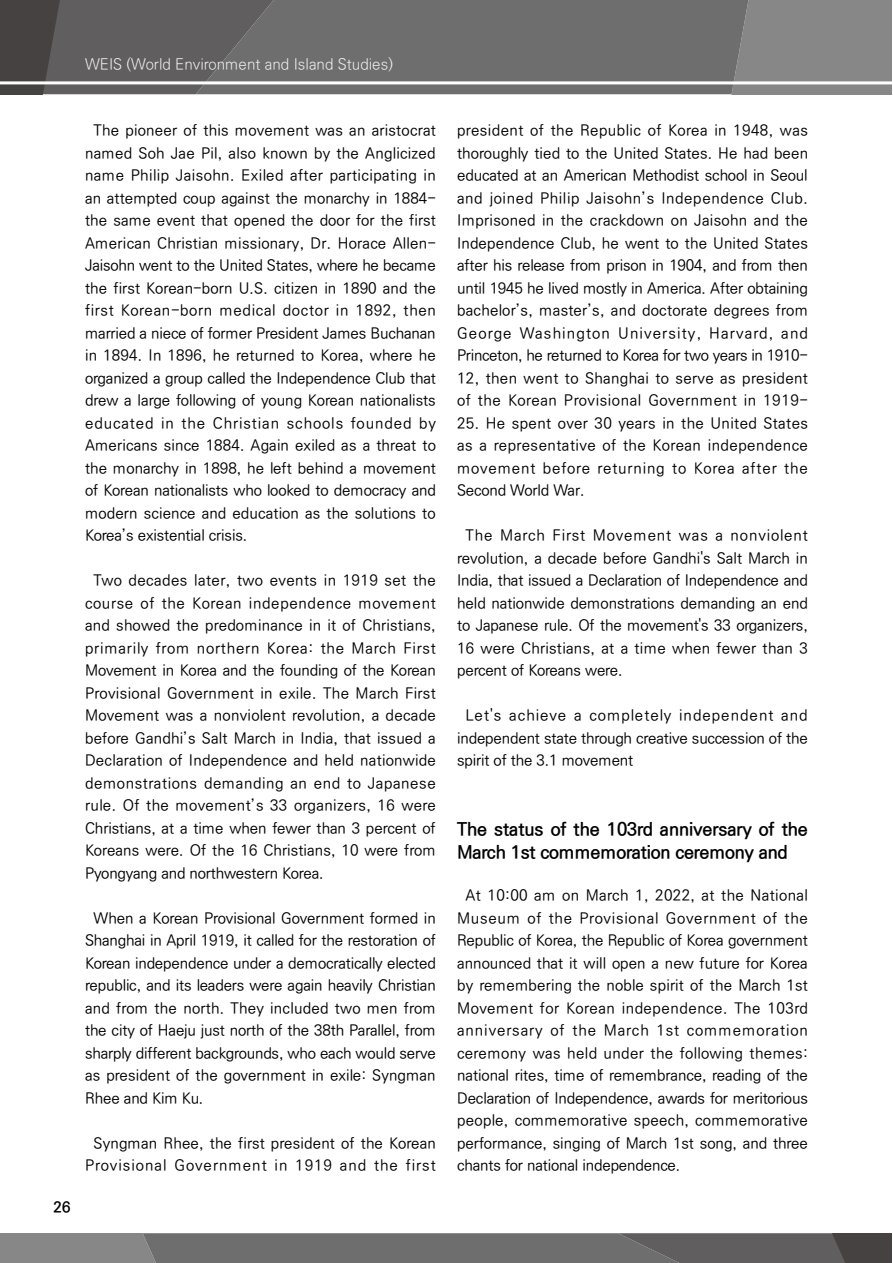
<style>
.page{position:relative;width:893px;height:1263px;background:#fff}
.page>*{position:absolute;margin:0;border:0;box-sizing:border-box;transform-origin:0 0}
.t1{font:700 18px/22.5px "Ko Pub Dotum";letter-spacing:-.01em;color:#000}
.t2{font:500 15px/22.5px "Ko Pub Dotum";letter-spacing:.005em;color:#000;text-align:justify}
.t3{font:500 15px/22.5px "Ko Pub Dotum";letter-spacing:.025em;color:#000;text-align:center}
.t4{font:300 15px "Ko Pub Dotum";color:#efefef}
.t5{font:700 15px "Ko Pub Dotum";color:#000}
</style>
<div class="page">
<div style="left:748px;top:0;width:144px;height:94px;background:#878787"></div>
<div style="left:274px;top:0;width:474px;height:94px;background:#6f6e6e"></div>
<svg style="left:0;top:0;width:274px;height:94px;background:#5d5b5b"></svg>
<hr style="left:0;top:81px;width:893px;height:3px;background:#fff">
<svg style="left:0;top:1233px;width:892px;height:30px;background:#6e6d6d"></svg>
<p class="t4" style="left:85px;top:57px;width:309px">WEIS (World Environment and Island Studies)</p>
<p class="t5" style="left:54px;top:1199px;width:18px">26</p>
<p class="t2" style="left:85px;top:120px;width:352px;text-indent:9px">The pioneer of this movement was an aristocrat named Soh Jae Pil, also known by the Anglicized name Philip Jaisohn. Exiled after participating in an attempted coup against the monarchy in 1884- the same event that opened the door for the first American Christian missionary, Dr. Horace Allen-Jaisohn went to the United States, where he became the first Korean-born U.S. citizen in 1890 and the first Korean-born medical doctor in 1892, then married a niece of former President James Buchanan in 1894. In 1896, he returned to Korea, where he organized a group called the Independence Club that drew a large following of young Korean nationalists educated in the Christian schools founded by Americans since 1884. Again exiled as a threat to the monarchy in 1898, he left behind a movement of Korean nationalists who looked to democracy and modern science and education as the solutions to Korea’s existential crisis.</p>
<p class="t2" style="left:85px;top:570px;width:352px;text-indent:9px">Two decades later, two events in 1919 set the course of the Korean independence movement and showed the predominance in it of Christians, primarily from northern Korea: the March First Movement in Korea and the founding of the Korean Provisional Government in exile. The March First Movement was a nonviolent revolution, a decade before Gandhi’s Salt March in India, that issued a Declaration of Independence and held nationwide demonstrations demanding an end to Japanese rule. Of the movement’s 33 organizers, 16 were Christians, at a time when fewer than 3 percent of Koreans were. Of the 16 Christians, 10 were from Pyongyang and northwestern Korea.</p>
<p class="t2" style="left:85px;top:907px;width:352px;text-indent:9px">When a Korean Provisional Government formed in Shanghai in April 1919, it called for the restoration of Korean independence under a democratically elected republic, and its leaders were again heavily Christian and from the north. They included two men from the city of Haeju just north of the 38th Parallel, from sharply different backgrounds, who each would serve as president of the government in exile: Syngman Rhee and Kim Ku.</p>
<p class="t3" style="left:85px;top:1132px;width:352px">Syngman Rhee, the first president of the Korean<br>Provisional Government in 1919 and the first</p>
<p class="t2" style="left:457px;top:120px;width:352px">president of the Republic of Korea in 1948, was thoroughly tied to the United States. He had been educated at an American Methodist school in Seoul and joined Philip Jaisohn’s Independence Club.<br>Imprisoned in the crackdown on Jaisohn and the Independence Club, he went to the United States after his release from prison in 1904, and from then until 1945 he lived mostly in America. After obtaining bachelor’s, master’s, and doctorate degrees from George Washington University, Harvard, and Princeton, he returned to Korea for two years in 1910- 12, then went to Shanghai to serve as president of the Korean Provisional Government in 1919-</p>
<p class="t2" style="left:457px;top:412px;width:352px">25. He spent over 30 years in the United States as a representative of the Korean independence movement before returning to Korea after the Second World War.</p>
<p class="t2" style="left:457px;top:525px;width:352px;text-indent:9px">The March First Movement was a nonviolent revolution, a decade before Gandhi's Salt March in India, that issued a Declaration of Independence and held nationwide demonstrations demanding an end to Japanese rule. Of the movement's 33 organizers, 16 were Christians, at a time when fewer than 3 percent of Koreans were.</p>
<p class="t2" style="left:457px;top:705px;width:352px;text-indent:9px">Let's achieve a completely independent and independent state through creative succession of the spirit of the 3.1 movement</p>
<p class="t1" style="left:457px;top:819px;width:352px">The status of the 103rd anniversary of the<br>March 1st commemoration ceremony and</p>
<p class="t2" style="left:457px;top:885px;width:352px;text-indent:9px">At 10:00 am on March 1, 2022, at the National Museum of the Provisional Government of the Republic of Korea, the Republic of Korea government announced that it will open a new future for Korea by remembering the noble spirit of the March 1st Movement for Korean independence. The 103rd anniversary of the March 1st commemoration ceremony was held under the following themes: national rites, time of remembrance, reading of the Declaration of Independence, awards for meritorious people, commemorative speech, commemorative performance, singing of March 1st song, and three chants for national independence.</p>
</div>
